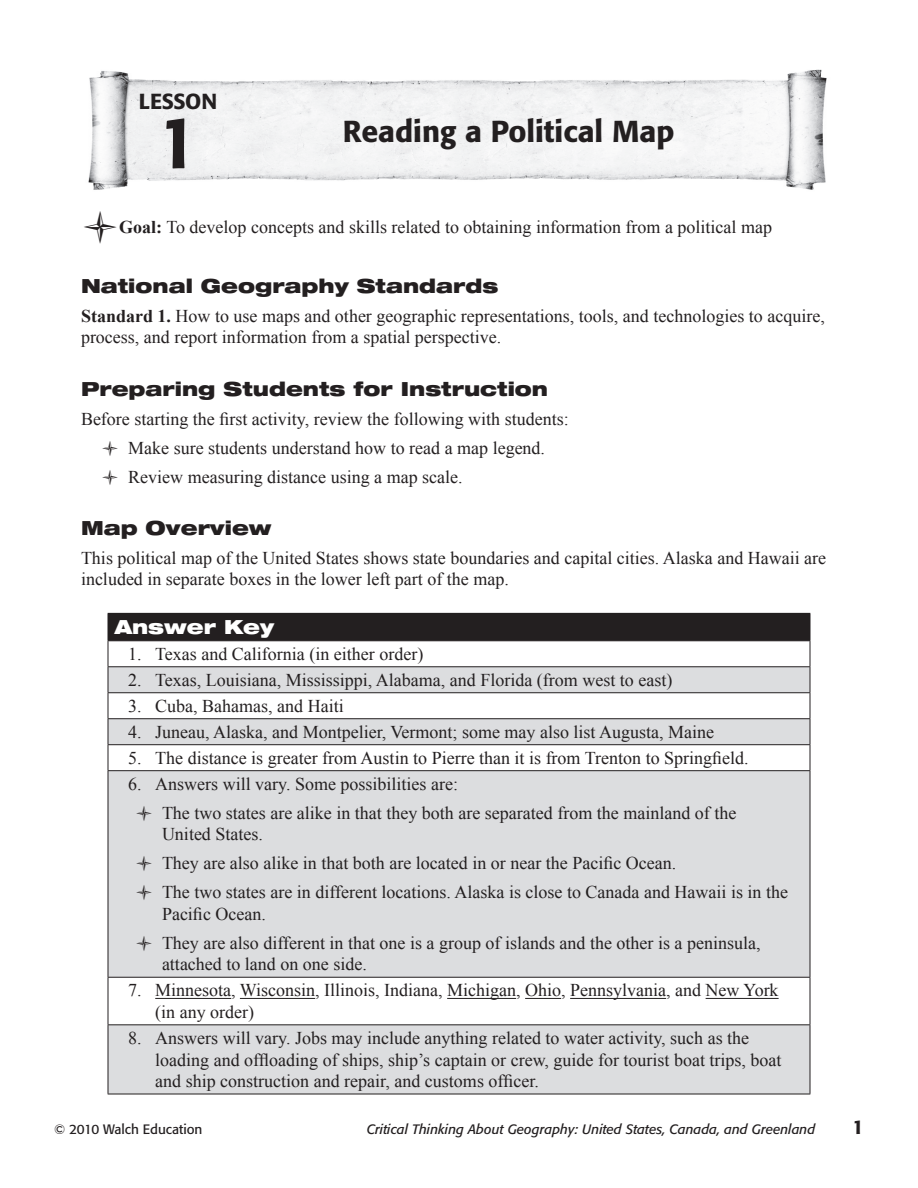
<style>
.page{position:relative;width:918px;height:1188px;background:#fff}
.page>*{position:absolute;margin:0;border:0;box-sizing:border-box;transform-origin:0 0}
.t1{font:500 72px "Formata";color:#231f20;scale:.93 1}
.t2{font:500 30px "Formata";color:#231f20}
.t3{font:500 21.6px "Formata";color:#231f20}
.t4{font:900 expanded 19.5px "Helvetica Neue LT Std";color:#231f20}
.t5{font:900 expanded 19.5px "Helvetica Neue LT Std";color:#fff}
.t6{font:500 19.5px "Formata";color:#231f20}
.t7{font:18px/29px "Times New Roman";color:#231f20}
.t8{font:italic 13.5px "Formata";color:#231f20}
.t9{font:13.5px "Formata";color:#231f20}
.s1{font-weight:700}
</style>
<div class="page">
<img style="left:88px;top:69px;width:739px;height:121px">
<div style="left:108px;top:613px;width:702px;height:28px;background:#231f20"></div>
<svg style="left:109px;top:667px;width:701px;height:427px;fill:#dcdddf"></svg>
<hr style="left:108px;top:666px;width:702px;height:1px;background:#231f20">
<hr style="left:108px;top:692px;width:702px;height:1px;background:#231f20">
<hr style="left:108px;top:718px;width:702px;height:1px;background:#231f20">
<hr style="left:108px;top:744px;width:702px;height:1px;background:#231f20">
<hr style="left:108px;top:770px;width:702px;height:1px;background:#231f20">
<hr style="left:108px;top:771px;width:1px;height:206px;background:#231f20">
<hr style="left:810px;top:771px;width:1px;height:206px;background:#231f20">
<hr style="left:108px;top:977px;width:702px;height:1px;background:#231f20">
<hr style="left:108px;top:978px;width:1px;height:46px;background:#231f20">
<hr style="left:810px;top:978px;width:1px;height:46px;background:#231f20">
<hr style="left:108px;top:1024px;width:702px;height:1px;background:#231f20">
<hr style="left:108px;top:1025px;width:1px;height:69px;background:#231f20">
<hr style="left:810px;top:1025px;width:1px;height:69px;background:#231f20">
<hr style="left:108px;top:1094px;width:702px;height:1px;background:#231f20">
<svg style="left:108px;top:641px;width:1px;height:129px"></svg>
<svg style="left:810px;top:614px;width:1px;height:156px"></svg>
<hr style="left:155px;top:998px;width:76px;height:1px;background:#231f20">
<hr style="left:240px;top:998px;width:75px;height:1px;background:#231f20">
<hr style="left:447px;top:998px;width:69px;height:1px;background:#231f20">
<hr style="left:525px;top:998px;width:36px;height:1px;background:#231f20">
<hr style="left:570px;top:998px;width:96px;height:1px;background:#231f20">
<hr style="left:706px;top:998px;width:73px;height:1px;background:#231f20">
<svg style="left:136px;top:806px;width:16px;height:15px"></svg>
<svg style="left:136px;top:856px;width:16px;height:16px"></svg>
<svg style="left:136px;top:885px;width:16px;height:16px"></svg>
<svg style="left:136px;top:936px;width:16px;height:15px"></svg>
<p class="t3" style="left:139px;top:88px;width:77px">Lesson</p>
<h1 class="t1" style="left:159px;top:99px;width:43px">1</h1>
<h2 class="t2" style="left:343px;top:113px;width:333px">Reading a Political Map</h2>
<p class="t7" style="left:81px;top:212px;width:693px">●<span class="s1">Goal:</span> To develop concepts and skills related to obtaining information from a political map</p>
<p class="t4" style="left:81px;top:273px;width:419px">National Geography Standards</p>
<p class="t7" style="left:81px;top:305px;width:745px;line-height:21.6px"><span class="s1">Standard 1.</span> How to use maps and other geographic representations, tools, and technologies to acquire, process, and report information from a spatial perspective.</p>
<p class="t4" style="left:81px;top:376px;width:469px">Preparing Students for Instruction</p>
<p class="t7" style="left:128px;top:404px;width:442px;text-indent:-47px">Before starting the first activity, review the following with students:<br>Make sure students understand how to read a map legend.<br>Review measuring distance using a map scale.</p>
<p class="t4" style="left:81px;top:515px;width:192px">Map Overview</p>
<p class="t7" style="left:81px;top:547px;width:747px;line-height:21.6px">This political map of the United States shows state boundaries and capital cities. Alaska and Hawaii are included in separate boxes in the lower left part of the map.</p>
<p class="t5" style="left:115px;top:614px;width:161px">Answer Key</p>
<p class="t7" style="left:128px;top:639px;width:297px">1. Texas and California (in either order)</p>
<p class="t7" style="left:128px;top:665px;width:546px">2. Texas, Louisiana, Mississippi, Alabama, and Florida (from west to east)</p>
<p class="t7" style="left:128px;top:691px;width:217px">3. Cuba, Bahamas, and Haiti</p>
<p class="t7" style="left:128px;top:717px;width:587px">4. Juneau, Alaska, and Montpelier, Vermont; some may also list Augusta, Maine</p>
<p class="t7" style="left:128px;top:743px;width:622px">5. The distance is greater from Austin to Pierre than it is from Trenton to Springfield.</p>
<p class="t7" style="left:162px;top:769px;width:576px;text-indent:-34px">6. Answers will vary. Some possibilities are:<br>The two states are alike in that they both are separated from the mainland of the</p>
<p class="t7" style="left:162px;top:820px;width:628px">United States.<br>They are also alike in that both are located in or near the Pacific Ocean.<br>The two states are in different locations. Alaska is close to Canada and Hawaii is in the</p>
<p class="t7" style="left:162px;top:899px;width:600px">Pacific Ocean.<br>They are also different in that one is a group of islands and the other is a peninsula,</p>
<p class="t7" style="left:162px;top:950px;width:206px">attached to land on one side.</p>
<p class="t7" style="left:155px;top:979px;width:625px;line-height:21.6px;text-indent:-27px">7. Minnesota, Wisconsin, Illinois, Indiana, Michigan, Ohio, Pennsylvania, and New York (in any order)</p>
<p class="t7" style="left:155px;top:1027px;width:628px;line-height:21.6px;text-indent:-27px">8. Answers will vary. Jobs may include anything related to water activity, such as the loading and offloading of ships, ship’s captain or crew, guide for tourist boat trips, boat and ship construction and repair, and customs officer.</p>
<p class="t9" style="left:54px;top:1121px;width:150px">© 2010 Walch Education</p>
<p class="t8" style="left:367px;top:1121px;width:450px">Critical Thinking About Geography: United States, Canada, and Greenland</p>
<p class="t6" style="left:853px;top:1115px;width:13px">1</p>
</div>
